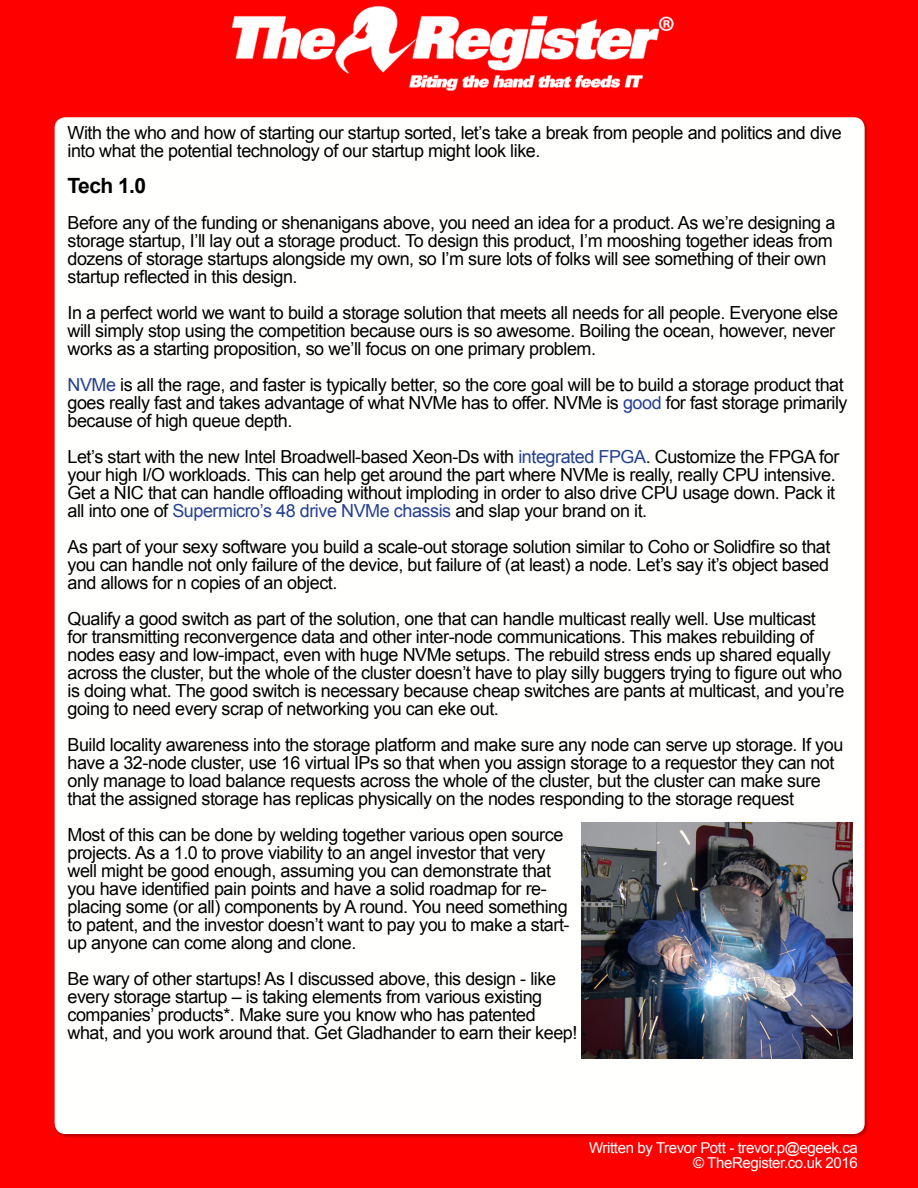
<style>
.page{position:relative;width:918px;height:1188px;background:#fff}
.page>*{position:absolute;margin:0;border:0;box-sizing:border-box;transform-origin:0 0}
.t1{font:700 21px "Arial";color:#000}
.t2{font:18px/18px "Arial";letter-spacing:-.025em;color:#000}
.t3{font:15px/15px "Arial";letter-spacing:-.025em;color:#fff;text-align:right}
.s1{color:#25408f}
</style>
<div class="page">
<img style="left:1px;top:1px;width:917px;height:1187px">
<div style="left:55px;top:117px;width:810px;height:1017px;background:#fffffe;border-radius:11px"></div>
<img style="left:582px;top:823px;width:270px;height:236px">
<p class="t2" style="left:68px;top:124px;width:776px">With the who and how of starting our startup sorted, let’s take a break from people and politics and dive into what the potential technology of our startup might look like.</p>
<p class="t1" style="left:68px;top:172px;width:80px">Tech 1.0</p>
<p class="t2" style="left:68px;top:214px;width:769px">Before any of the funding or shenanigans above, you need an idea for a product. As we’re designing a storage startup, I’ll lay out a storage product. To design this product, I’m mooshing together ideas from dozens of storage startups alongside my own, so I’m sure lots of folks will see something of their own startup reflected in this design.</p>
<p class="t2" style="left:68px;top:304px;width:772px">In a perfect world we want to build a storage solution that meets all needs for all people. Everyone else will simply stop using the competition because ours is so awesome. Boiling the ocean, however, never works as a starting proposition, so we’ll focus on one primary problem.</p>
<p class="t2" style="left:68px;top:376px;width:782px"><span class="s1">NVMe</span> is all the rage, and faster is typically better, so the core goal will be to build a storage product that goes really fast and takes advantage of what NVMe has to offer. NVMe is <span class="s1">good</span> for fast storage primarily because of high queue depth.</p>
<p class="t2" style="left:68px;top:448px;width:773px">Let’s start with the new Intel Broadwell-based Xeon-Ds with <span class="s1">integrated FPGA</span>. Customize the FPGA for your high I/O workloads. This can help get around the part where NVMe is really, really CPU intensive.<br>Get a NIC that can handle offloading without imploding in order to also drive CPU usage down. Pack it all into one of <span class="s1">Supermicro’s 48 drive NVMe chassis</span> and slap your brand on it.</p>
<p class="t2" style="left:68px;top:538px;width:764px;text-align:justify">As part of your sexy software you build a scale-out storage solution similar to Coho or Solidfire so that you can handle not only failure of the device, but failure of (at least) a node. Let’s say it’s object based and allows for n copies of an object.</p>
<p class="t2" style="left:68px;top:610px;width:779px">Qualify a good switch as part of the solution, one that can handle multicast really well. Use multicast<br>for transmitting reconvergence data and other inter-node communications. This makes rebuilding of nodes easy and low-impact, even with huge NVMe setups. The rebuild stress ends up shared equally across the cluster, but the whole of the cluster doesn’t have to play silly buggers trying to figure out who is doing what. The good switch is necessary because cheap switches are pants at multicast, and you’re going to need every scrap of networking you can eke out.</p>
<p class="t2" style="left:68px;top:736px;width:777px">Build locality awareness into the storage platform and make sure any node can serve up storage. If you have a 32-node cluster, use 16 virtual IPs so that when you assign storage to a requestor they can not only manage to load balance requests across the whole of the cluster, but the cluster can make sure that the assigned storage has replicas physically on the nodes responding to the storage request</p>
<p class="t2" style="left:68px;top:826px;width:504px">Most of this can be done by welding together various open source projects. As a 1.0 to prove viability to an angel investor that very well might be good enough, assuming you can demonstrate that you have identified pain points and have a solid roadmap for re&shy;placing some (or all) components by A round. You need something to patent, and the investor doesn’t want to pay you to make a start&shy;up anyone can come along and clone.</p>
<p class="t2" style="left:68px;top:970px;width:512px">Be wary of other startups! As I discussed above, this design - like every storage startup – is taking elements from various existing companies’ products*. Make sure you know who has patented what, and you work around that. Get Gladhander to earn their keep!</p>
<p class="t3" style="left:589px;top:1140px;width:270px">Written by Trevor Pott - trevor.p@egeek.ca © TheRegister.co.uk 2016</p>
</div>
